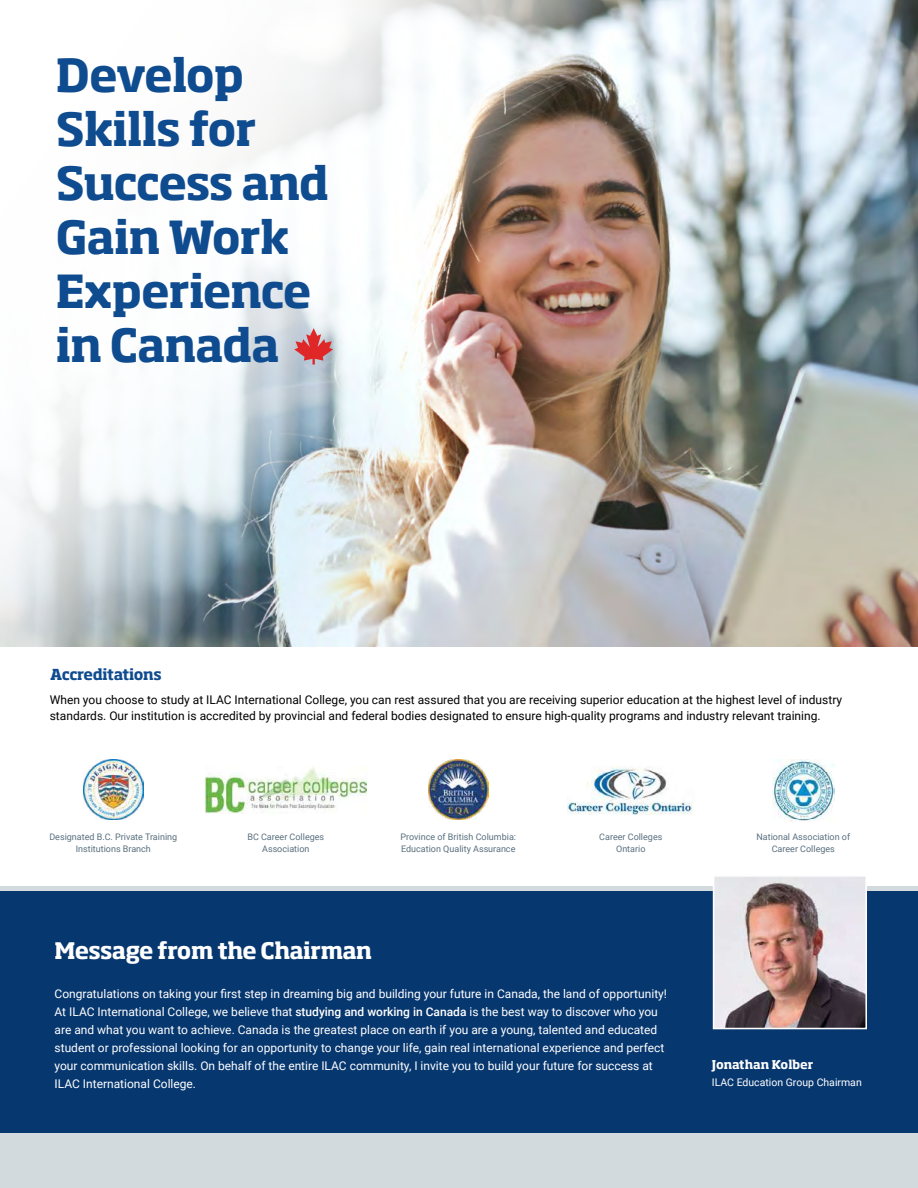
<style>
.page{position:relative;width:918px;height:1188px;background:#fff}
.page>*{position:absolute;margin:0;border:0;box-sizing:border-box;transform-origin:0 0}
.t1{font:700 45px/54px "Soho Std";letter-spacing:-.025em;color:#0f4b8f}
.t2{font:700 22.5px "Soho Std";letter-spacing:-.025em;color:#fff}
.t3{font:700 15px "Soho Std";letter-spacing:-.03em;color:#0f4b8f}
.t4{font:12px/18px "Roboto";color:#fff}
.t5{font:12px/16.5px "Roboto";color:#000}
.t6{font:700 12px "Soho Std";letter-spacing:-.005em;color:#fff}
.t7{font:10.5px "Roboto";color:#fff}
.t8{font:9px/12px "Roboto";color:#596f7e;text-align:center}
.s1{font-weight:500}
</style>
<div class="page">
<div style="left:0;top:887px;width:918px;height:301px;background:#d3dade"></div>
<img style="left:711px;top:0;width:207px;height:647px">
<img style="left:0;top:0;width:711px;height:796px">
<svg style="left:294px;top:328px;width:39px;height:37px"></svg>
<div style="left:0;top:891px;width:918px;height:242px;background:#07376f"></div>
<img style="left:716px;top:878px;width:148px;height:148px">
<div style="left:713px;top:875px;width:154px;height:154px;border:2px solid #fff"></div>
<img style="left:773px;top:759px;width:62px;height:62px">
<img style="left:84px;top:760px;width:59px;height:59px">
<img style="left:205px;top:766px;width:162px;height:47px">
<img style="left:429px;top:760px;width:59px;height:59px">
<img style="left:567px;top:766px;width:128px;height:49px">
<h1 class="t1" style="left:56px;top:47px;width:275px">Develop<br>Skills for<br>Success and<br>Gain Work<br>Experience in Canada</h1>
<p class="t3" style="left:50px;top:664px;width:113px">Accreditations</p>
<p class="t5" style="left:50px;top:691px;width:794px">When you choose to study at ILAC International College, you can rest assured that you are receiving superior education at the highest level of industry standards. Our institution is accredited by provincial and federal bodies designated to ensure high-quality programs and industry relevant training.</p>
<p class="t8" style="left:49px;top:830px;width:129px">Designated B.C. Private Training<br>Institutions Branch</p>
<p class="t8" style="left:401px;top:830px;width:117px;text-align:left">Province of British Columbia:<br>Education Quality Assurance</p>
<p class="t8" style="left:247px;top:830px;width:78px">BC Career Colleges<br>Association</p>
<h2 class="t2" style="left:55px;top:936px;width:319px">Message from the Chairman</h2>
<p class="t8" style="left:599px;top:830px;width:65px">Career Colleges<br>Ontario</p>
<p class="t8" style="left:757px;top:830px;width:95px">National Association of<br>Career Colleges</p>
<p class="t4" style="left:55px;top:984px;width:614px">Congratulations on taking your first step in dreaming big and building your future in Canada, the land of opportunity!<br>At ILAC International College, we believe that <span class="s1">studying and working in Canada</span> is the best way to discover who you are and what you want to achieve. Canada is the greatest place on earth if you are a young, talented and educated student or professional looking for an opportunity to change your life, gain real international experience and perfect your communication skills. On behalf of the entire ILAC community, I invite you to build your future for success at ILAC International College.</p>
<p class="t6" style="left:712px;top:1057px;width:103px">Jonathan Kolber</p>
<p class="t7" style="left:712px;top:1075px;width:151px">ILAC Education Group Chairman</p>
</div>
